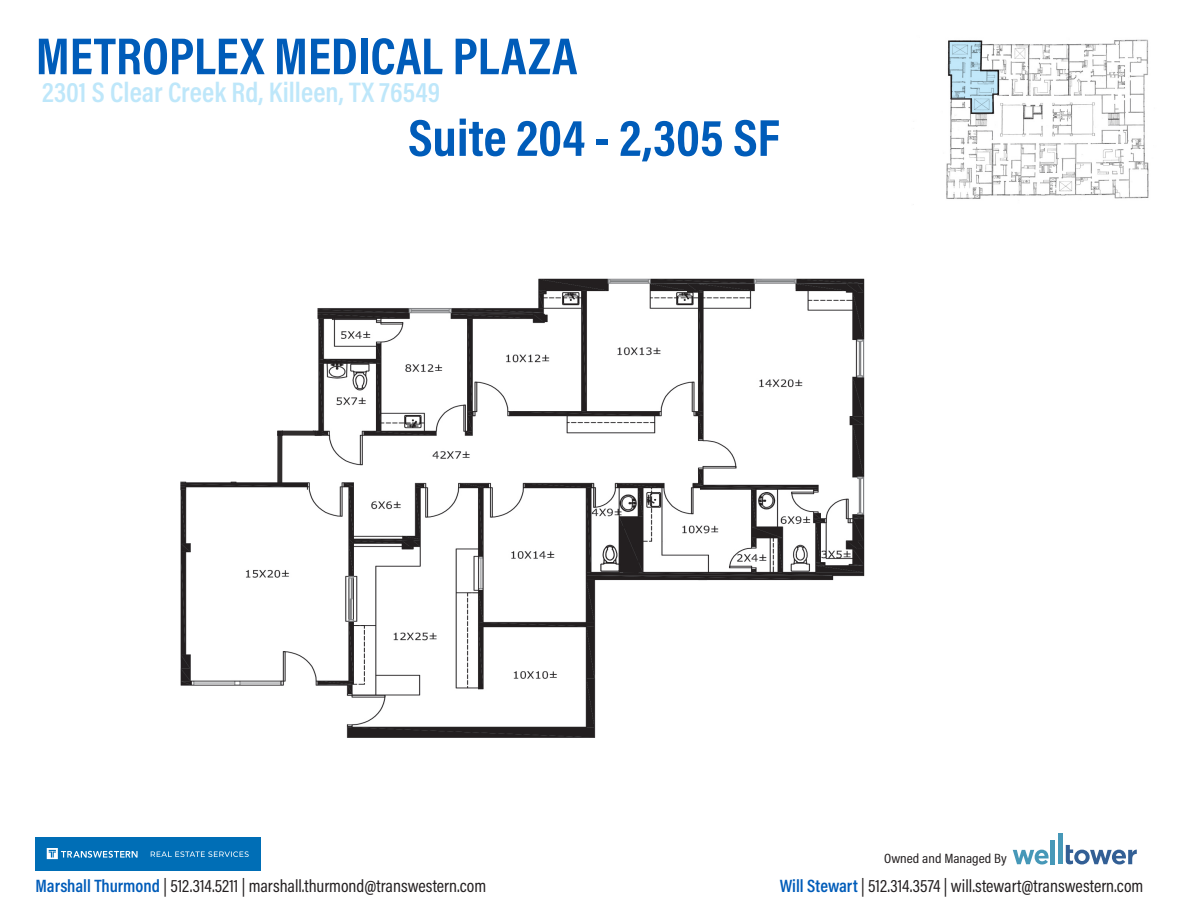
<style>
.page{position:relative;width:1188px;height:918px;background:#fff}
.page>*{position:absolute;margin:0;border:0;box-sizing:border-box;transform-origin:0 0}
.t1{font:700 52.5px "Acumin Pro Cond";color:#005cb9}
.t2{font:600 28.5px "Acumin Pro Cond";color:#bee7fa}
.t3{font:18px "Acumin Pro Cond";color:#231f20}
.t4{font:13.5px "Acumin Pro Cond";color:#231f20;scale:1.1 1}
.s1{font-weight:600;color:#005cb9}
</style>
<div class="page">
<div style="left:36px;top:837px;width:225px;height:33px;background:#006eb6"></div>
<svg style="left:47px;top:848px;width:91px;height:11px"></svg>
<svg style="left:151px;top:851px;width:98px;height:6px"></svg>
<svg style="left:1013px;top:833px;width:124px;height:32px"></svg>
<img style="left:946px;top:39px;width:203px;height:160px">
<svg style="left:947px;top:40px;width:53px;height:75px"></svg>
<img style="left:180px;top:278px;width:685px;height:460px">
<hr style="left:951px;top:98px;width:21px;height:2px;background:#231f20">
<svg style="left:277px;top:431px;width:45px;height:5px"></svg>
<div style="left:277px;top:434px;width:5px;height:50px;background:#302d2d"></div>
<h1 class="t1" style="left:36px;top:21px;width:543px">METROPLEX MEDICAL PLAZA</h1>
<h2 class="t2" style="left:42px;top:73px;width:400px">2301 S Clear Creek Rd, Killeen, TX 76549</h2>
<p class="t1" style="left:408px;top:103px;width:373px">Suite 204 - 2,305 SF</p>
<p class="t4" style="left:884px;top:849px;width:113px">Owned and Managed By</p>
<p class="t3" style="left:36px;top:874px;width:452px"><span class="s1">Marshall Thurmond</span> | 512.314.5211 | marshall.thurmond@transwestern.com</p>
<p class="t3" style="left:780px;top:874px;width:365px"><span class="s1">Will Stewart</span> | 512.314.3574 | will.stewart@transwestern.com</p>
</div>
